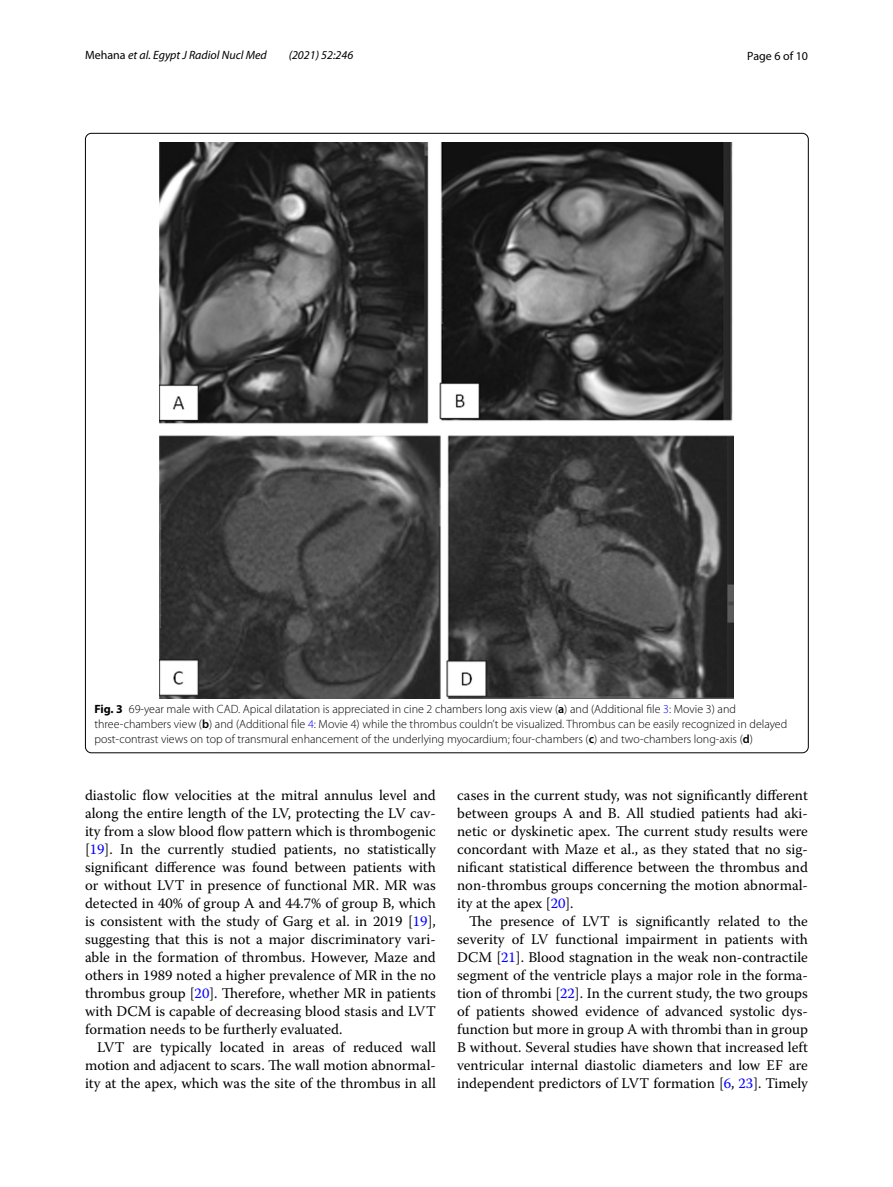
<style>
.page{position:relative;width:893px;height:1187px;background:#fff}
.page>*{position:absolute;margin:0;border:0;box-sizing:border-box;transform-origin:0 0}
.t1{font:14.7px/18px "Warnock Pro";color:#000;text-align:justify}
.t2{font:300 12px/15px "Myriad Pro";color:#000}
.t3{font:italic 12px "Myriad Pro";color:#000}
.t4{font:12px "Myriad Pro";color:#000}
.s1{font-style:normal}
.s2{font-weight:700}
.s3{font-weight:600}
.s4{color:#00f}
</style>
<div class="page">
<img style="left:160px;top:142px;width:574px;height:556px">
<p class="t3" style="left:85px;top:48px;width:183px"><span class="s1">Mehana</span> et al. Egypt J Radiol Nucl Med</p>
<p class="t3" style="left:289px;top:48px;width:66px">(2021) 52:246</p>
<p class="t4" style="left:747px;top:48px;width:62px">Page 6 of 10</p>
<p class="t2" style="left:94px;top:702px;width:694px"><span class="s2">Fig. 3</span> 69-year male with CAD. Apical dilatation is appreciated in cine 2 chambers long axis view (<span class="s3">a</span>) and (Additional file <span class="s4">3</span>: Movie 3) and three-chambers view (<span class="s3">b</span>) and (Additional file <span class="s4">4</span>: Movie 4) while the thrombus couldn’t be visualized. Thrombus can be easily recognized in delayed post-contrast views on top of transmural enhancement of the underlying myocardium; four-chambers (<span class="s3">c</span>) and two-chambers long-axis (<span class="s3">d</span>)</p>
<p class="t1" style="left:85px;top:785px;width:352px">diastolic flow velocities at the mitral annulus level and along the entire length of the LV, protecting the LV cav&shy;ity from a slow blood flow pattern which is thrombogenic [<span class="s4">19</span>]. In the currently studied patients, no statistically significant difference was found between patients with or without LVT in presence of functional MR. MR was detected in 40% of group A and 44.7% of group B, which is consistent with the study of Garg et al. in 2019 [<span class="s4">19</span>], suggesting that this is not a major discriminatory vari&shy;able in the formation of thrombus. However, Maze and others in 1989 noted a higher prevalence of MR in the no thrombus group [<span class="s4">20</span>]. Therefore, whether MR in patients with DCM is capable of decreasing blood stasis and LVT formation needs to be furtherly evaluated.</p>
<p class="t1" style="left:85px;top:1037px;width:352px;text-indent:12px">LVT are typically located in areas of reduced wall motion and adjacent to scars. The wall motion abnormal&shy;ity at the apex, which was the site of the thrombus in all</p>
<p class="t1" style="left:457px;top:785px;width:352px">cases in the current study, was not significantly different between groups A and B. All studied patients had aki&shy;netic or dyskinetic apex. The current study results were concordant with Maze et al., as they stated that no sig&shy;nificant statistical difference between the thrombus and non-thrombus groups concerning the motion abnormal&shy;ity at the apex [<span class="s4">20</span>].</p>
<p class="t1" style="left:457px;top:911px;width:352px;text-indent:12px">The presence of LVT is significantly related to the severity of LV functional impairment in patients with DCM [<span class="s4">21</span>]. Blood stagnation in the weak non-contractile segment of the ventricle plays a major role in the forma&shy;tion of thrombi [<span class="s4">22</span>]. In the current study, the two groups of patients showed evidence of advanced systolic dys&shy;function but more in group A with thrombi than in group B without. Several studies have shown that increased left ventricular internal diastolic diameters and low EF are independent predictors of LVT formation [<span class="s4">6</span>, <span class="s4">23</span>]. Timely</p>
</div>
